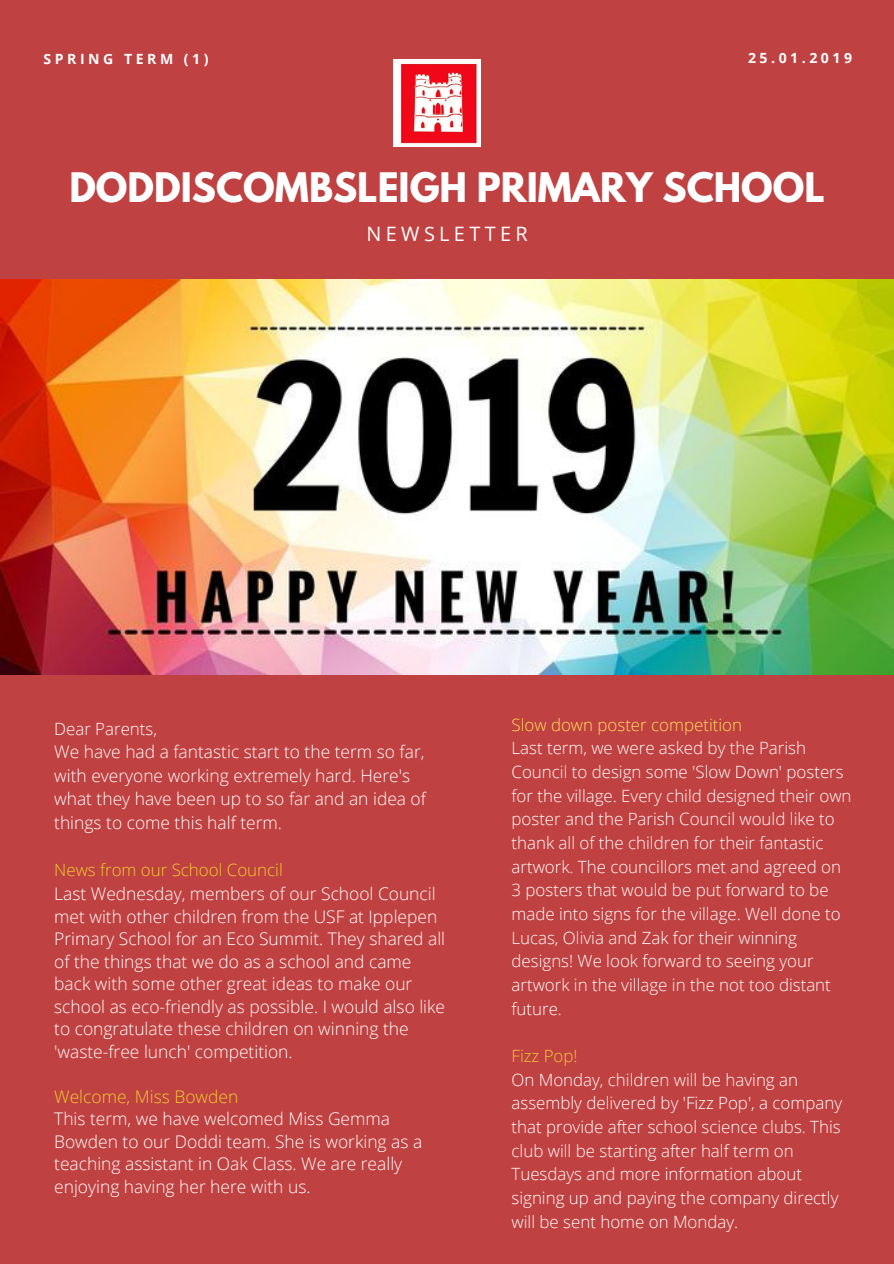
<style>
.page{position:relative;width:894px;height:1264px;background:#fff}
.page>*{position:absolute;margin:0;border:0;box-sizing:border-box;transform-origin:0 0}
.t1{font:700 36px "League Spartan";color:#fff}
.t2{font:19.8px "Open Sans";letter-spacing:.22em;color:#fff}
.t3{font:300 17.4px/22.5px "Open Sans";color:#fff}
.t4{font:300 17.4px "Open Sans";color:#eecd2e}
.t5{font:300 16.95px/23.7px "Open Sans";color:#fff}
.t6{font:300 16.95px "Open Sans";color:#eecd2e}
.t7{font:300 16.95px "Open Sans";color:#ffde59}
.t8{font:700 14.1px "Open Sans";letter-spacing:.25em;color:#fff}
</style>
<div class="page">
<div style="left:0;top:0;width:893px;height:1263px;background:#c04141"></div>
<img style="left:393px;top:59px;width:87px;height:87px">
<img style="left:0;top:280px;width:893px;height:394px">
<p class="t8" style="left:44px;top:49px;width:166px">SPRING TERM (1)</p>
<p class="t8" style="left:747px;top:48px;width:105px">25.01.2019</p>
<h1 class="t1" style="left:69px;top:170px;width:756px">DODDISCOMBSLEIGH PRIMARY SCHOOL</h1>
<p class="t2" style="left:366px;top:220px;width:163px">NEWSLETTER</p>
<p class="t5" style="left:54px;top:716px;width:104px">Dear Parents,</p>
<p class="t3" style="left:54px;top:739px;width:373px;line-height:23.7px">We have had a fantastic start to the term so far, with everyone working extremely hard. Here's what they have been up to so far and an idea of things to come this half term.</p>
<p class="t6" style="left:54px;top:858px;width:230px">News from our School Council</p>
<p class="t3" style="left:54px;top:882px;width:392px">Last Wednesday, members of our School Council met with other children from the USF at Ipplepen Primary School for an Eco Summit. They shared all of the things that we do as a school and came back with some other great ideas to make our school as eco-friendly as possible. I would also like to congratulate these children on winning the 'waste-free lunch' competition.</p>
<p class="t4" style="left:54px;top:1084px;width:185px">Welcome, Miss Bowden</p>
<p class="t3" style="left:54px;top:1107px;width:369px">This term, we have welcomed Miss Gemma Bowden to our Doddi team. She is working as a teaching assistant in Oak Class. We are really enjoying having her here with us.</p>
<p class="t7" style="left:511px;top:712px;width:232px">Slow down poster competition</p>
<p class="t5" style="left:511px;top:736px;width:341px">Last term, we were asked by the Parish Council to design some 'Slow Down' posters for the village. Every child designed their own poster and the Parish Council would like to thank all of the children for their fantastic artwork. The councillors met and agreed on 3 posters that would be put forward to be made into signs for the village. Well done to Lucas, Olivia and Zak for their winning designs! We look forward to seeing your artwork in the village in the not too distant future.</p>
<p class="t6" style="left:511px;top:1043px;width:68px">Fizz Pop!</p>
<p class="t5" style="left:511px;top:1067px;width:332px">On Monday, children will be having an assembly delivered by 'Fizz Pop', a company that provide after school science clubs. This club will be starting after half term on Tuesdays and more information about signing up and paying the company directly will be sent home on Monday.</p>
</div>
